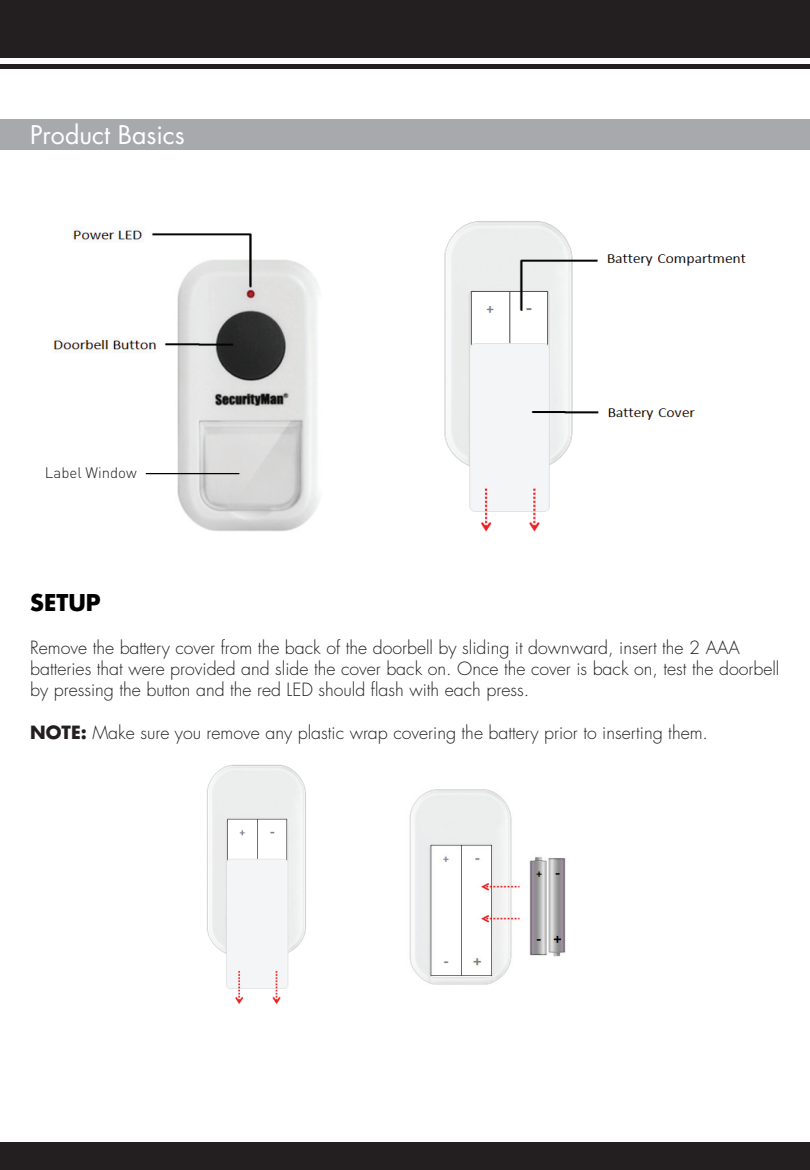
<style>
.page{position:relative;width:810px;height:1170px;background:#fff}
.page>*{position:absolute;margin:0;border:0;box-sizing:border-box;transform-origin:0 0}
.t1{font:25px "Futura";color:#fff}
.t2{font:700 22.5px "Futura";color:#000}
.t3{font:300 17.75px/21.2px "Futura";color:#231f20}
.t4{font:300 15px "DIN";color:#231f20}
.s1{font-weight:700}
</style>
<div class="page">
<div style="left:0;top:1142px;width:810px;height:28px;background:#231f20"></div>
<div style="left:0;top:0;width:810px;height:58px;background:#231f20"></div>
<hr style="left:0;top:64px;width:810px;height:4px;background:#231f20">
<img style="left:207px;top:764px;width:99px;height:240px">
<img style="left:409px;top:789px;width:157px;height:196px">
<img style="left:54px;top:227px;width:266px;height:305px">
<img style="left:444px;top:221px;width:302px;height:311px">
<div style="left:0;top:119px;width:810px;height:31px;background:#a8a9ad"></div>
<hr style="left:146px;top:473px;width:93px;height:1px;background:#000">
<h1 class="t1" style="left:30px;top:118px;width:156px">Product Basics</h1>
<p class="t4" style="left:45px;top:464px;width:93px">Label Window</p>
<p class="t2" style="left:30px;top:587px;width:72px">SETUP</p>
<p class="t3" style="left:30px;top:637px;width:751px">Remove the battery cover from the back of the doorbell by sliding it downward, insert the 2 AAA batteries that were provided and slide the cover back on. Once the cover is back on, test the doorbell by pressing the button and the red LED should flash with each press.</p>
<p class="t3" style="left:30px;top:722px;width:679px"><span class="s1">NOTE:</span> Make sure you remove any plastic wrap covering the battery prior to inserting them.</p>
</div>
